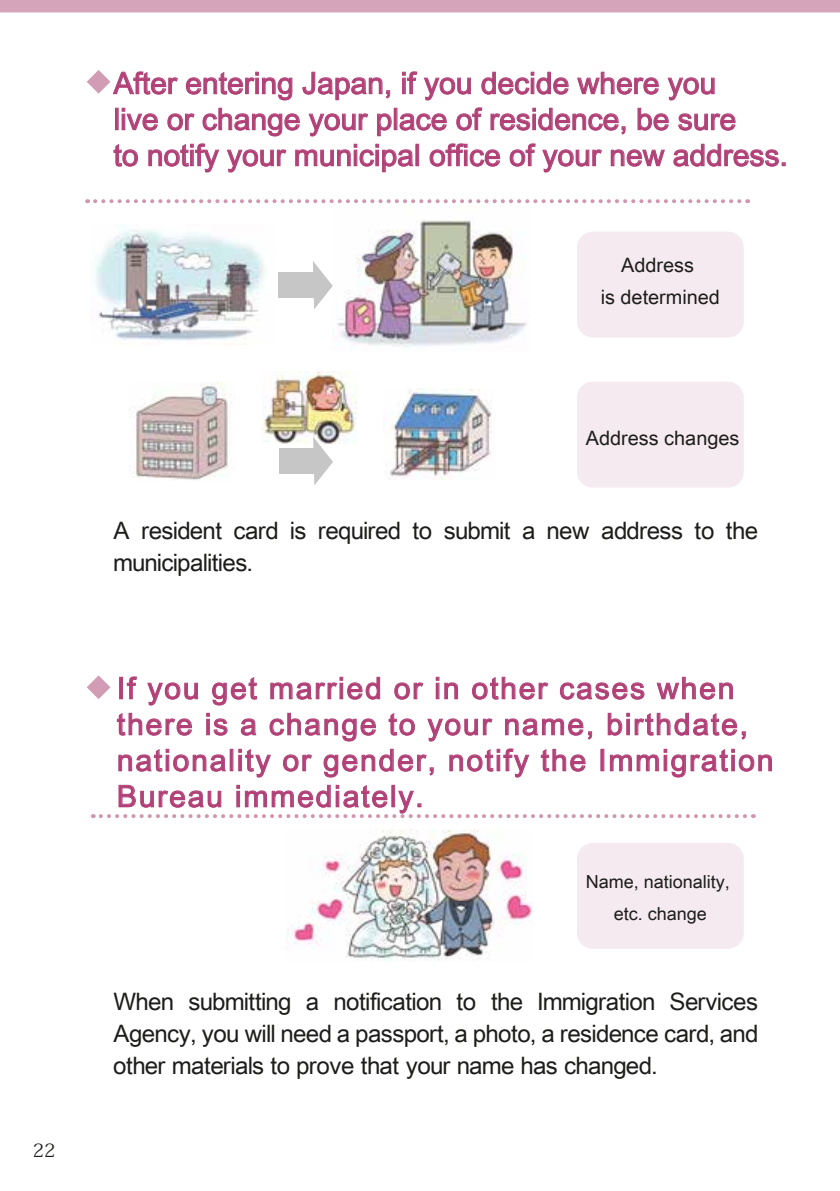
<style>
.page{position:relative;width:840px;height:1191px;background:#fff}
.page>*{position:absolute;margin:0;border:0;box-sizing:border-box;transform-origin:0 0}
.t1{font:30px/36px "Arial Unicode MS";letter-spacing:.06em;color:#b14076}
.t2{font:30px/36px "Arial Unicode MS";color:#b14076}
.t3{font:24px/32px "Arial Unicode MS";letter-spacing:-.03em;color:#1d1d1b;text-align:justify}
.t4{font:19.8px/32px "Arial Unicode MS";color:#1d1d1b;text-align:center}
.t5{font:18.4px "Koz Min Pro";color:#1d1d1b}
.t6{font:18px/32px "Arial Unicode MS";color:#1d1d1b;text-align:center}
</style>
<div class="page">
<img style="left:286px;top:829px;width:247px;height:132px">
<div style="left:119px;top:677px;width:4px;height:22px;border:1px solid #b14076"></div>
<svg style="left:127px;top:676px;width:10px;height:23px"></svg>
<svg style="left:147px;top:682px;width:51px;height:23px"></svg>
<svg style="left:212px;top:677px;width:45px;height:28px"></svg>
<svg style="left:270px;top:677px;width:110px;height:22px"></svg>
<svg style="left:394px;top:682px;width:29px;height:17px"></svg>
<svg style="left:436px;top:677px;width:22px;height:22px"></svg>
<svg style="left:472px;top:677px;width:76px;height:22px"></svg>
<svg style="left:560px;top:682px;width:84px;height:17px"></svg>
<svg style="left:656px;top:677px;width:76px;height:22px"></svg>
<svg style="left:117px;top:713px;width:75px;height:22px"></svg>
<svg style="left:206px;top:713px;width:21px;height:22px"></svg>
<svg style="left:241px;top:718px;width:15px;height:17px"></svg>
<svg style="left:269px;top:713px;width:107px;height:28px"></svg>
<svg style="left:388px;top:713px;width:27px;height:22px"></svg>
<svg style="left:427px;top:718px;width:65px;height:23px"></svg>
<svg style="left:505px;top:718px;width:86px;height:21px"></svg>
<svg style="left:607px;top:713px;width:138px;height:26px"></svg>
<svg style="left:118px;top:749px;width:108px;height:22px"></svg>
<div style="left:230px;top:749px;width:3px;height:22px;border:1px solid #b14076"></div>
<svg style="left:238px;top:749px;width:33px;height:28px"></svg>
<svg style="left:283px;top:754px;width:29px;height:17px"></svg>
<svg style="left:323px;top:749px;width:110px;height:28px"></svg>
<svg style="left:449px;top:748px;width:80px;height:29px"></svg>
<svg style="left:540px;top:749px;width:45px;height:22px"></svg>
<svg style="left:609px;top:749px;width:162px;height:28px"></svg>
<svg style="left:101px;top:785px;width:652px;height:33px"></svg>
<svg style="left:87px;top:675px;width:23px;height:24px"></svg>
<div style="left:0;top:0;width:839px;height:36px;background:#d5a3ba"></div>
<div style="left:0;top:12px;width:839px;height:24px;background:#fff"></div>
<div style="left:576px;top:843px;width:167px;height:105px;background:#f5eaef;border-radius:16px"></div>
<div style="left:576px;top:232px;width:167px;height:105px;background:#f5eaef;border-radius:16px"></div>
<div style="left:576px;top:382px;width:167px;height:105px;background:#f5eaef;border-radius:16px"></div>
<img style="left:95px;top:229px;width:170px;height:115px">
<img style="left:333px;top:220px;width:194px;height:127px">
<img style="left:130px;top:382px;width:98px;height:98px">
<img style="left:262px;top:371px;width:94px;height:73px">
<img style="left:383px;top:388px;width:109px;height:91px">
<svg style="left:313px;top:261px;width:19px;height:48px"></svg>
<div style="left:278px;top:272px;width:39px;height:26px;background:#c6c6c6"></div>
<svg style="left:313px;top:437px;width:20px;height:48px"></svg>
<div style="left:278px;top:448px;width:39px;height:26px;background:#c6c6c6"></div>
<svg style="left:95px;top:199px;width:652px;height:4px"></svg>
<svg style="left:186px;top:72px;width:106px;height:28px"></svg>
<svg style="left:302px;top:72px;width:88px;height:28px"></svg>
<svg style="left:402px;top:71px;width:15px;height:23px"></svg>
<svg style="left:424px;top:77px;width:46px;height:23px"></svg>
<svg style="left:481px;top:72px;width:87px;height:23px"></svg>
<svg style="left:577px;top:72px;width:81px;height:23px"></svg>
<svg style="left:667px;top:77px;width:47px;height:23px"></svg>
<div style="left:115px;top:108px;width:3px;height:22px;border:1px solid #b14076"></div>
<svg style="left:122px;top:108px;width:36px;height:23px"></svg>
<svg style="left:167px;top:113px;width:27px;height:18px"></svg>
<svg style="left:202px;top:108px;width:98px;height:28px"></svg>
<svg style="left:308px;top:113px;width:60px;height:23px"></svg>
<svg style="left:377px;top:113px;width:14px;height:23px"></svg>
<div style="left:394px;top:108px;width:3px;height:22px;border:1px solid #b14076"></div>
<svg style="left:399px;top:113px;width:47px;height:18px"></svg>
<svg style="left:456px;top:107px;width:26px;height:24px"></svg>
<svg style="left:490px;top:108px;width:135px;height:27px"></svg>
<svg style="left:637px;top:108px;width:31px;height:23px"></svg>
<svg style="left:678px;top:113px;width:57px;height:18px"></svg>
<svg style="left:113px;top:144px;width:25px;height:23px"></svg>
<svg style="left:148px;top:143px;width:71px;height:29px"></svg>
<svg style="left:227px;top:149px;width:59px;height:23px"></svg>
<svg style="left:295px;top:144px;width:118px;height:28px"></svg>
<svg style="left:429px;top:143px;width:71px;height:24px"></svg>
<svg style="left:509px;top:143px;width:26px;height:24px"></svg>
<svg style="left:542px;top:149px;width:59px;height:23px"></svg>
<svg style="left:610px;top:149px;width:54px;height:18px"></svg>
<svg style="left:673px;top:144px;width:112px;height:23px"></svg>
<svg style="left:87px;top:70px;width:91px;height:25px"></svg>
<p class="t5" style="left:33px;top:1136px;width:24px">22</p>
<p class="t2" style="left:113px;top:64px;width:675px">After entering Japan, if you decide where you<br>live or change your place of residence, be sure<br>to notify your municipal office of your new address.</p>
<p class="t4" style="left:600px;top:249px;width:121px">Address<br>is determined</p>
<p class="t4" style="left:585px;top:421px;width:155px">Address changes</p>
<p class="t3" style="left:113px;top:514px;width:646px">A resident card is required to submit a new address to the municipalities.</p>
<p class="t1" style="left:117px;top:669px;width:657px">If you get married or in other cases when there is a change to your name, birthdate, nationality or gender, notify the Immigration Bureau immediately.</p>
<p class="t6" style="left:585px;top:865px;width:146px">Name, nationality, etc. change</p>
<p class="t3" style="left:113px;top:984px;width:646px">When submitting a notification to the Immigration Services Agency, you will need a passport, a photo, a residence card, and other materials to prove that your name has changed.</p>
</div>
